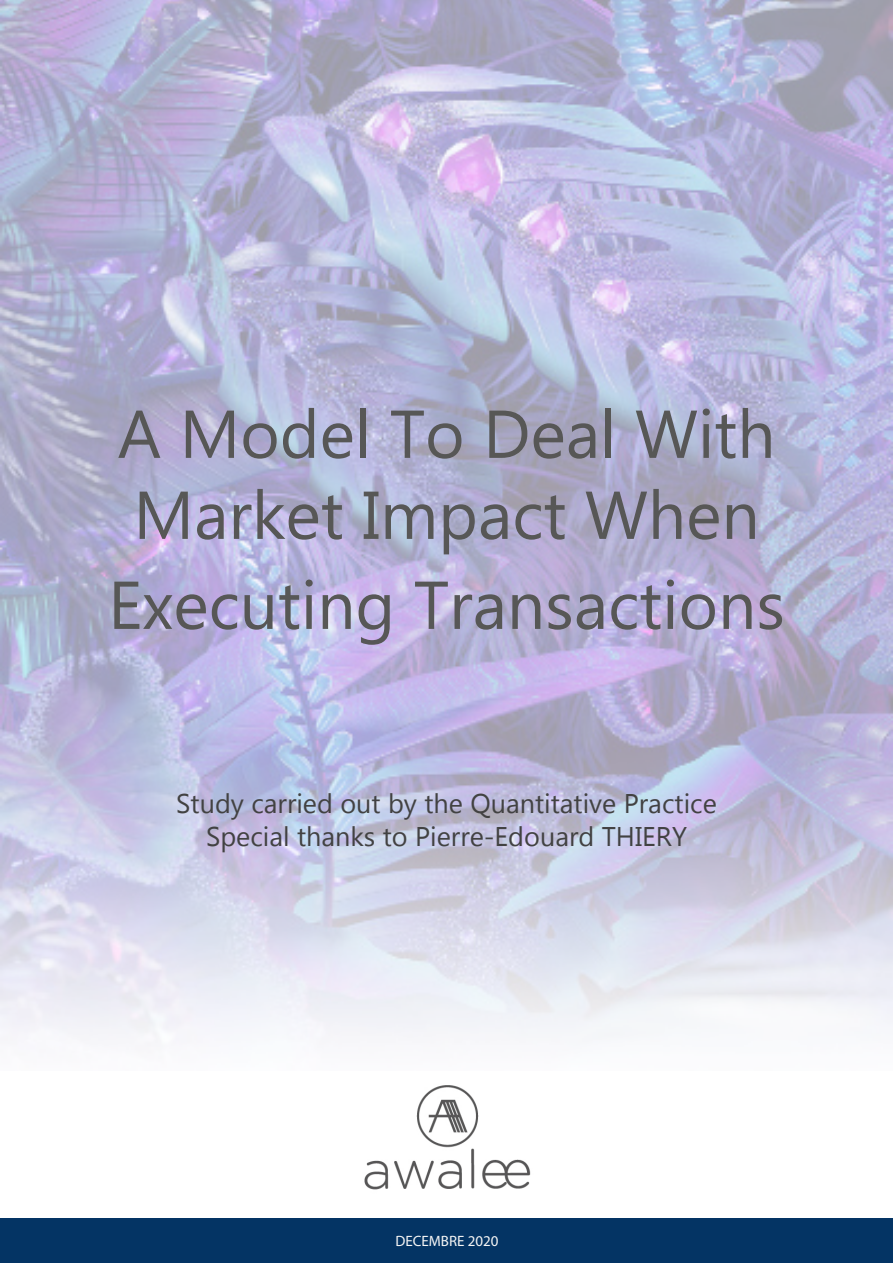
<style>
.page{position:relative;width:893px;height:1263px;background:#fff}
.page>*{position:absolute;margin:0;border:0;box-sizing:border-box;transform-origin:0 0}
.Titre_H1{font:67.5px/81px "Microsoft New Tai Lue";color:#575756}
.t1{font:27px "Microsoft New Tai Lue";color:#424242}
.t2{font:15px "Myriad Pro";color:#f5f5f5}
</style>
<div class="page">
<img style="left:0;top:0;width:893px;height:1039px">
<img style="left:364px;top:1085px;width:167px;height:105px">
<div style="left:1px;top:1218px;width:892px;height:45px;background:#043464"></div>
<p class="Titre_H1" style="left:118px;top:399px;width:659px">A Model To Deal With<br>Market Impact When</p>
<p class="Titre_H1" style="left:108px;top:570px;width:678px">Executing Transactions</p>
<p class="t1" style="left:176px;top:788px;width:542px">Study carried out by the Quantitative Practice</p>
<p class="t1" style="left:206px;top:821px;width:482px">Special thanks to Pierre-Edouard THIERY</p>
<p class="t2" style="left:395px;top:1232px;width:105px">DECEMBRE 2020</p>
</div>
